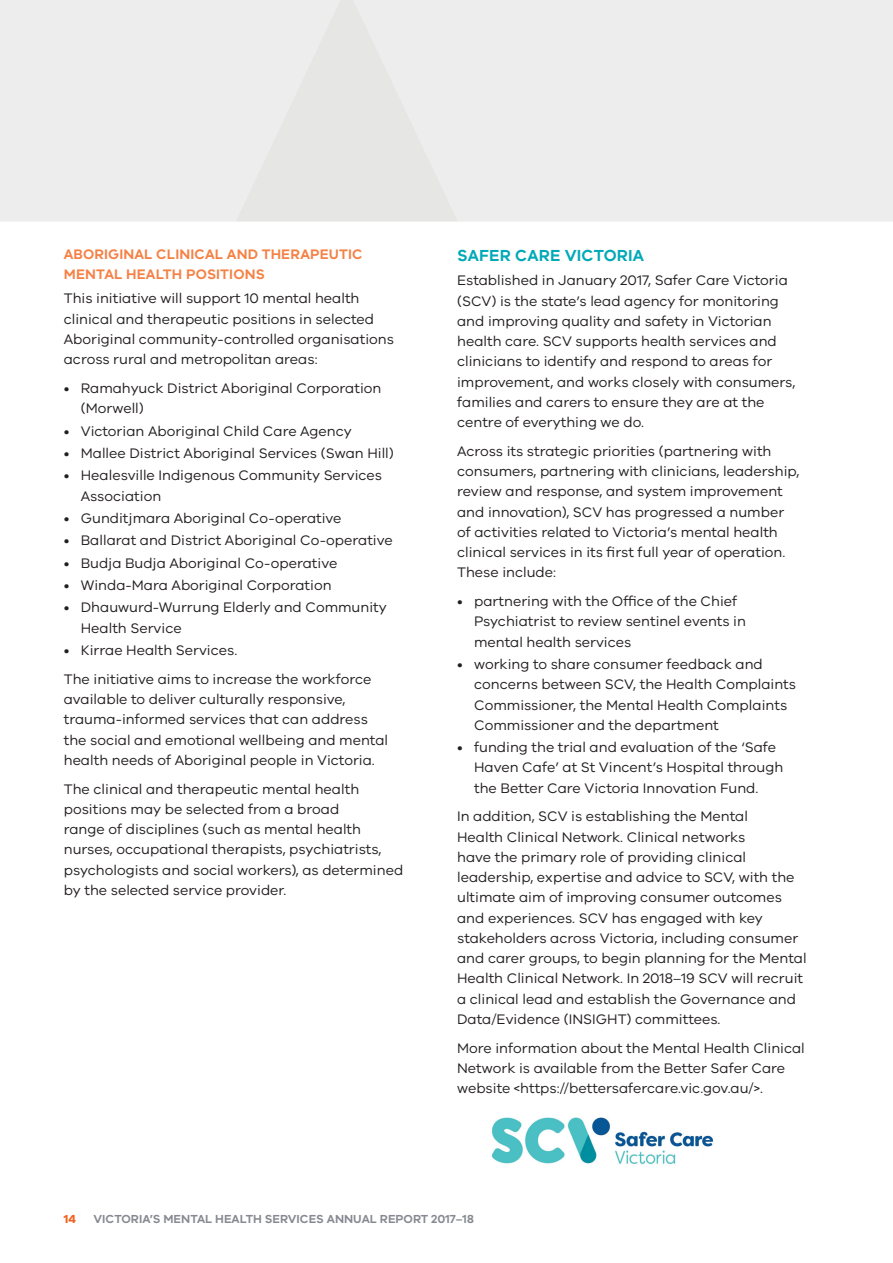
<style>
.page{position:relative;width:893px;height:1263px;background:#fff}
.page>*{position:absolute;margin:0;border:0;box-sizing:border-box;transform-origin:0 0}
.t1{font:600 16.5px "VIC";letter-spacing:.01em;color:#00a9b7}
.t2{font:14.25px/20.2px "VIC";color:#231f20}
.t3{font:600 14.25px/20.2px "VIC";letter-spacing:.01em;color:#f58145}
.t4{font:600 12px "VIC";color:#868991}
.t5{font:700 12px "VIC";color:#f26322}
</style>
<div class="page">
<div style="left:458px;top:0;width:435px;height:222px;background:#ecedec"></div>
<div style="left:0;top:0;width:235px;height:222px;background:#ecedec"></div>
<div style="left:235px;top:0;width:223px;height:222px;background:#e6e7e5"></div>
<img style="left:491px;top:1117px;width:119px;height:47px">
<img style="left:615px;top:1131px;width:99px;height:33px">
<p class="t3" style="left:64px;top:245px;width:300px">ABORIGINAL CLINICAL AND THERAPEUTIC<br>MENTAL HEALTH POSITIONS</p>
<p class="t2" style="left:64px;top:289px;width:332px">This initiative will support 10 mental health clinical and therapeutic positions in selected Aboriginal community-controlled organisations across rural and metropolitan areas:</p>
<p class="t2" style="left:81px;top:379px;width:302px;text-indent:-17px">• Ramahyuck District Aboriginal Corporation (Morwell)</p>
<p class="t2" style="left:64px;top:422px;width:290px">• Victorian Aboriginal Child Care Agency</p>
<p class="t2" style="left:64px;top:444px;width:332px">• Mallee District Aboriginal Services (Swan Hill)</p>
<p class="t2" style="left:81px;top:466px;width:303px;text-indent:-17px">• Healesville Indigenous Community Services<br>Association</p>
<p class="t2" style="left:64px;top:509px;width:279px">• Gunditjmara Aboriginal Co-operative</p>
<p class="t2" style="left:64px;top:531px;width:330px">• Ballarat and District Aboriginal Co-operative</p>
<p class="t2" style="left:64px;top:554px;width:275px">• Budja Budja Aboriginal Co-operative</p>
<p class="t2" style="left:64px;top:576px;width:269px">• Winda-Mara Aboriginal Corporation</p>
<p class="t2" style="left:81px;top:598px;width:308px;text-indent:-17px">• Dhauwurd-Wurrung Elderly and Community<br>Health Service</p>
<p class="t2" style="left:64px;top:637px;width:309px;line-height:28.8px">• Kirrae Health Services.<br>The initiative aims to increase the workforce</p>
<p class="t2" style="left:64px;top:690px;width:326px">available to deliver culturally responsive, trauma-informed services that can address the social and emotional wellbeing and mental health needs of Aboriginal people in Victoria.</p>
<p class="t2" style="left:64px;top:780px;width:341px">The clinical and therapeutic mental health positions may be selected from a broad<br>range of disciplines (such as mental health nurses, occupational therapists, psychiatrists, psychologists and social workers), as determined by the selected service provider.</p>
<p class="t1" style="left:457px;top:249px;width:188px">SAFER CARE VICTORIA</p>
<p class="t2" style="left:457px;top:271px;width:340px">Established in January 2017, Safer Care Victoria (SCV) is the state’s lead agency for monitoring and improving quality and safety in Victorian health care. SCV supports health services and clinicians to identify and respond to areas for improvement, and works closely with consumers, families and carers to ensure they are at the centre of everything we do.</p>
<p class="t2" style="left:457px;top:442px;width:344px">Across its strategic priorities (partnering with consumers, partnering with clinicians, leadership, review and response, and system improvement and innovation), SCV has progressed a number of activities related to Victoria’s mental health clinical services in its first full year of operation.<br>These include:</p>
<p class="t2" style="left:474px;top:592px;width:273px;text-indent:-17px">• partnering with the Office of the Chief<br>Psychiatrist to review sentinel events in mental health services</p>
<p class="t2" style="left:474px;top:655px;width:323px;text-indent:-17px">• working to share consumer feedback and concerns between SCV, the Health Complaints Commissioner, the Mental Health Complaints Commissioner and the department</p>
<p class="t2" style="left:474px;top:738px;width:311px;text-indent:-17px">• funding the trial and evaluation of the ‘Safe<br>Haven Cafe’ at St Vincent’s Hospital through the Better Care Victoria Innovation Fund.</p>
<p class="t2" style="left:457px;top:807px;width:351px">In addition, SCV is establishing the Mental<br>Health Clinical Network. Clinical networks<br>have the primary role of providing clinical leadership, expertise and advice to SCV, with the ultimate aim of improving consumer outcomes and experiences. SCV has engaged with key stakeholders across Victoria, including consumer and carer groups, to begin planning for the Mental Health Clinical Network. In 2018–19 SCV will recruit a clinical lead and establish the Governance and Data/Evidence (INSIGHT) committees.</p>
<p class="t2" style="left:457px;top:1039px;width:349px">More information about the Mental Health Clinical<br>Network is available from the Better Safer Care website &lt;https://bettersafercare.vic.gov.au/&gt;.</p>
<p class="t5" style="left:64px;top:1214px;width:14px">14</p>
<p class="t4" style="left:94px;top:1214px;width:382px">VICTORIA’S MENTAL HEALTH SERVICES ANNUAL REPORT 2017–18</p>
</div>
